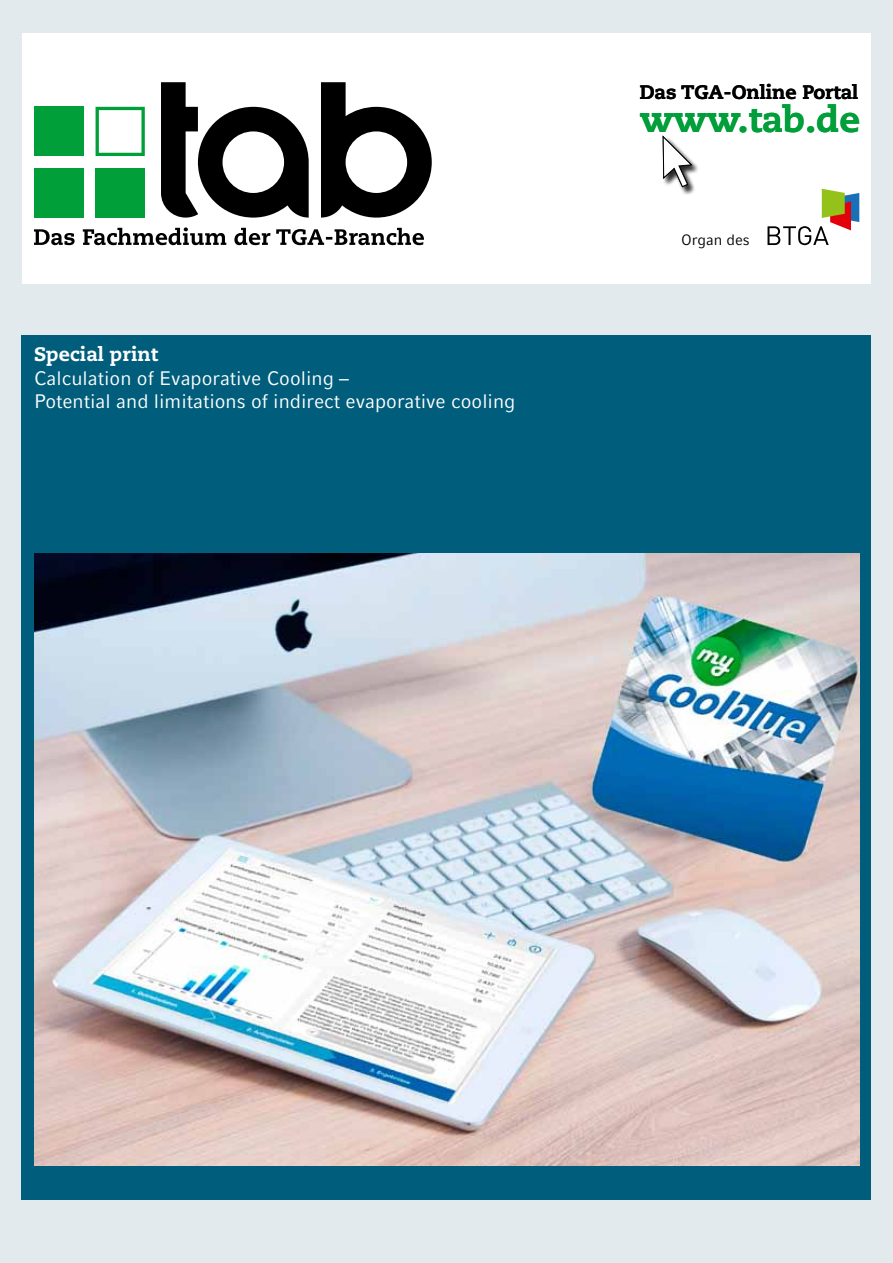
<style>
.page{position:relative;width:893px;height:1263px;background:#e2eaee}
.page>*{position:absolute;margin:0;border:0;box-sizing:border-box;transform-origin:0 0}
.t1{font:800 36.15px "Caecilia LT Std";color:#009f39}
.t2{font:19.5px/22.5px "Compatil Fact LT Pro";color:#fff}
.t3{font:800 19.5px "Caecilia LT Std";letter-spacing:-.005em;color:#000}
.t4{font:800 19.5px "Caecilia LT Std";color:#fff}
.t5{font:15px "Compatil Fact LT Pro";letter-spacing:-.005em;color:#000}
.s1{font-family:"Frutiger LT Std"}
</style>
<div class="page">
<div style="left:22px;top:33px;width:849px;height:251px;background:#fff"></div>
<div style="left:21px;top:335px;width:849px;height:865px;background:#005e7c"></div>
<div style="left:662px;top:136px;width:38px;height:59px;background:#000;opacity:.6"></div>
<svg style="left:662px;top:136px;width:31px;height:52px"></svg>
<div style="left:96px;top:168px;width:49px;height:50px;background:#009f39"></div>
<div style="left:34px;top:168px;width:49px;height:50px;background:#009f39"></div>
<svg style="left:96px;top:107px;width:49px;height:49px"></svg>
<div style="left:34px;top:107px;width:49px;height:49px;background:#009f39"></div>
<svg style="left:321px;top:82px;width:111px;height:136px"></svg>
<svg style="left:34px;top:227px;width:390px;height:18px"></svg>
<svg style="left:161px;top:82px;width:148px;height:136px"></svg>
<svg style="left:767px;top:189px;width:92px;height:56px"></svg>
<img style="left:35px;top:554px;width:824px;height:612px">
<p class="t4" style="left:34px;top:342px;width:126px">Special print</p>
<p class="t2" style="left:34px;top:367px;width:483px">Calculation of Evaporative Cooling <span class="s1">–<br></span>Potential and limitations of indirect evaporative cooling</p>
<p class="t3" style="left:640px;top:80px;width:220px">Das TGA-Online Portal</p>
<h1 class="t1" style="left:640px;top:97px;width:221px">www.tab.de</h1>
<p class="t5" style="left:681px;top:231px;width:70px">Organ des</p>
</div>
